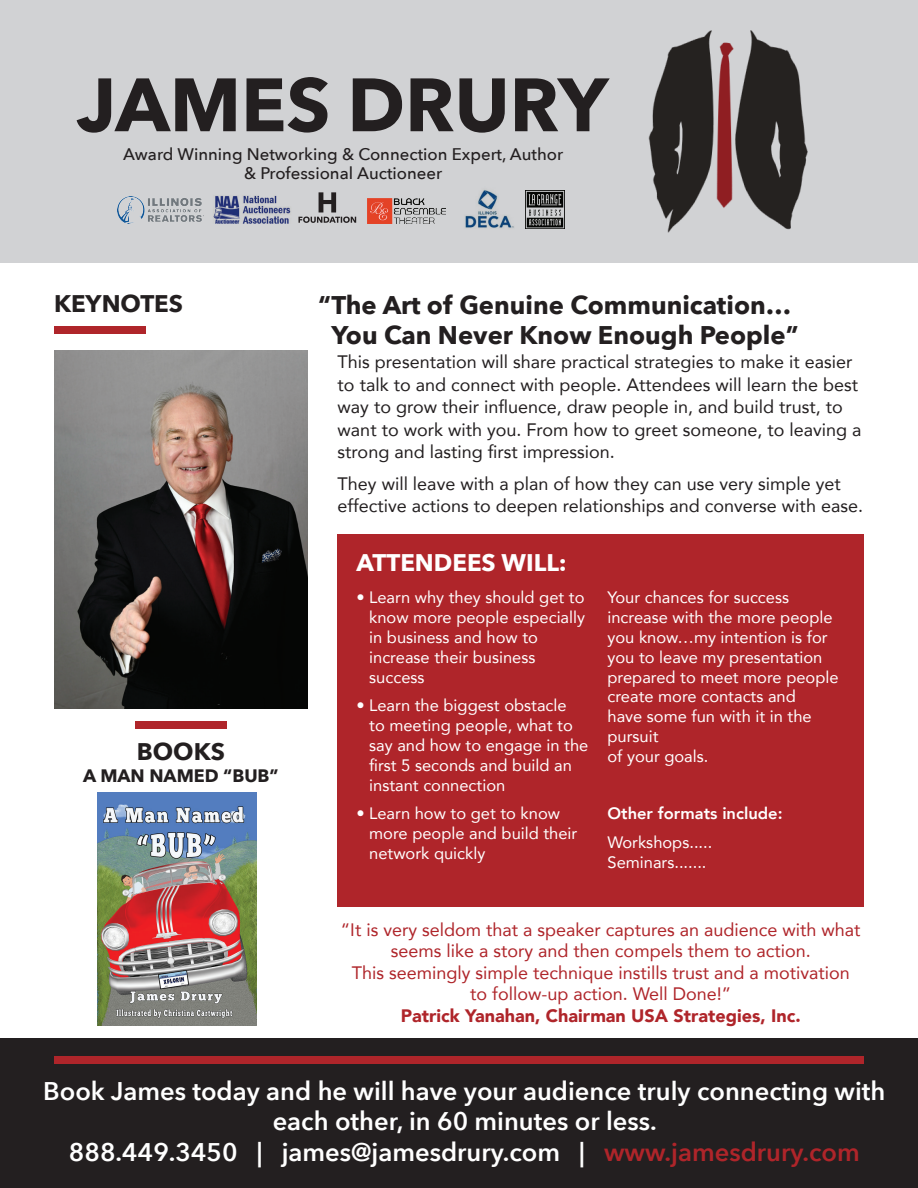
<style>
.page{position:relative;width:918px;height:1188px;background:#fff}
.page>*{position:absolute;margin:0;border:0;box-sizing:border-box;transform-origin:0 0}
.t1{font:600 25.5px/30.6px "Avenir Next";color:#fff;text-align:center}
.t2{font:700 25.5px/30.6px "Avenir Next";color:#231f20;text-align:center}
.t3{font:700 24px "Avenir Next";color:#fff}
.t4{font:700 24px "Avenir Next";color:#231f20}
.t5{font:18px/22.5px "Avenir";color:#231f20}
.t6{font:18px/21.6px "Avenir";color:#af252a;text-align:center}
.t7{font:900 18px "Avenir";color:#af252a}
.t8{font:700 18px "Avenir Next";color:#231f20}
.t9{font:500 16.8px/18.6px "Avenir Next";color:#231f20;text-align:center}
.t10{font:16.5px/19.8px "Avenir";color:#fff}
.t11{font:800 16.5px "Avenir";color:#fff}
.s1{color:#af252a}
</style>
<div class="page">
<div style="left:338px;top:535px;width:526px;height:372px;background:#af252a"></div>
<img style="left:97px;top:792px;width:159px;height:234px">
<img style="left:54px;top:350px;width:254px;height:358px">
<div style="left:54px;top:327px;width:91px;height:7px;background:#af252a"></div>
<div style="left:135px;top:722px;width:92px;height:7px;background:#af252a"></div>
<div style="left:0;top:0;width:918px;height:263px;background:#d1d2d4"></div>
<img style="left:648px;top:30px;width:160px;height:203px">
<svg style="left:77px;top:77px;width:251px;height:56px"></svg>
<svg style="left:353px;top:78px;width:257px;height:55px"></svg>
<img style="left:465px;top:189px;width:49px;height:39px">
<img style="left:367px;top:198px;width:78px;height:25px">
<img style="left:526px;top:190px;width:38px;height:38px">
<img style="left:213px;top:195px;width:78px;height:29px">
<img style="left:118px;top:196px;width:84px;height:27px">
<svg style="left:298px;top:192px;width:58px;height:31px"></svg>
<div style="left:0;top:1039px;width:918px;height:149px;background:#231f20"></div>
<div style="left:54px;top:1057px;width:809px;height:7px;background:#af252a"></div>
<p class="t9" style="left:123px;top:145px;width:442px">Award Winning Networking &amp; Connection Expert, Author &amp; Professional Auctioneer</p>
<h2 class="t4" style="left:54px;top:283px;width:131px">KEYNOTES</h2>
<h2 class="t4" style="left:137px;top:731px;width:90px">BOOKS</h2>
<p class="t8" style="left:83px;top:760px;width:197px">A MAN NAMED “BUB”</p>
<h1 class="t2" style="left:318px;top:289px;width:482px">“The Art of Genuine Communication…<br>You Can Never Know Enough People”</h1>
<p class="t5" style="left:338px;top:350px;width:525px">This presentation will share practical strategies to make it easier to talk to and connect with people. Attendees will learn the best way to grow their influence, draw people in, and build trust, to want to work with you. From how to greet someone, to leaving a strong and lasting first impression.</p>
<p class="t5" style="left:338px;top:472px;width:527px">They will leave with a plan of how they can use very simple yet effective actions to deepen relationships and converse with ease.</p>
<h2 class="t3" style="left:356px;top:542px;width:212px">ATTENDEES WILL:</h2>
<p class="t10" style="left:369px;top:587px;width:217px;text-indent:-13px">• Learn why they should get to know more people especially in business and how to increase their business success</p>
<p class="t10" style="left:369px;top:695px;width:221px;text-indent:-13px">• Learn the biggest obstacle<br>to meeting people, what to say and how to engage in the first 5 seconds and build an instant connection</p>
<p class="t10" style="left:369px;top:803px;width:210px;text-indent:-13px">• Learn how to get to know more people and build their network quickly</p>
<p class="t10" style="left:607px;top:587px;width:233px">Your chances for success increase with the more people you know…my intention is for you to leave my presentation prepared to meet more people create more contacts and<br>have some fun with it in the pursuit<br>of your goals.</p>
<p class="t11" style="left:607px;top:801px;width:177px">Other formats include:</p>
<p class="t10" style="left:607px;top:832px;width:106px">Workshops.....<br>Seminars.......</p>
<p class="t6" style="left:341px;top:918px;width:521px">“It is very seldom that a speaker captures an audience with what seems like a story and then compels them to action.<br>This seemingly simple technique instills trust and a motivation to follow-up action. Well Done!”</p>
<p class="t7" style="left:401px;top:1000px;width:402px">Patrick Yanahan, Chairman USA Strategies, Inc.</p>
<h1 class="t1" style="left:43px;top:1075px;width:844px">Book James today and he will have your audience truly connecting with each other, in 60 minutes or less.<br>888.449.3450 | james@jamesdrury.com | <span class="s1">www.jamesdrury.com</span></h1>
</div>
